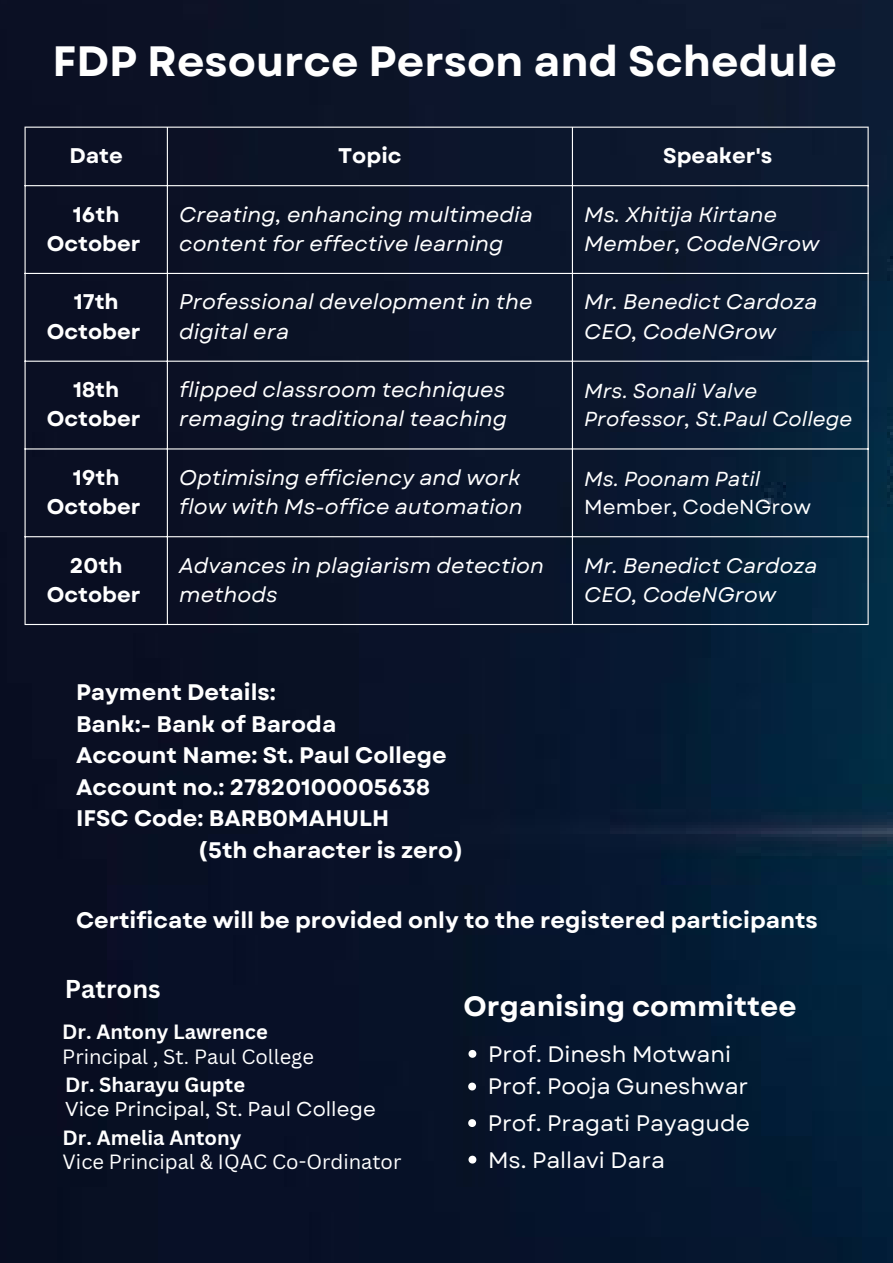
<style>
.page{position:relative;width:893px;height:1263px;background:#fff}
.page>*{position:absolute;margin:0;border:0;box-sizing:border-box;transform-origin:0 0}
.t1{font:700 42.38px "Garet";color:#fff}
.t2{font:700 27.97px "Garet";color:#fff}
.t3{font:700 25.12px "Canva Sans";color:#fff}
.t4{font:700 22.5px "Garet";color:#fff}
.t5{font:22.35px "Garet";color:#fff}
.t6{font:italic 21.23px/29.2px "Garet";color:#fff}
.t7{font:700 21.23px/29.2px "Garet";color:#fff;text-align:center}
.t8{font:italic 21px "Garet";color:#fff}
.t9{font:italic 20.25px "Garet";color:#fff}
.t10{font:20.25px "Garet";color:#fff}
.t11{font:20.1px "Canva Sans";color:#fff}
.t12{font:700 20.1px "Canva Sans";color:#fff}
.t13{font:20.1px "Garet";color:#fff}
</style>
<div class="page">
<img style="left:0;top:0;width:893px;height:1263px">
<hr style="left:25px;top:128px;width:1px;height:496px;background:#fff">
<hr style="left:167px;top:128px;width:1px;height:496px;background:#fff">
<hr style="left:572px;top:128px;width:1px;height:496px;background:#fff">
<hr style="left:867px;top:128px;width:1px;height:496px;background:#fff">
<hr style="left:25px;top:127px;width:843px;height:1px;background:#fff">
<hr style="left:25px;top:185px;width:843px;height:1px;background:#fff">
<hr style="left:25px;top:273px;width:843px;height:1px;background:#fff">
<hr style="left:25px;top:361px;width:843px;height:1px;background:#fff">
<hr style="left:25px;top:448px;width:843px;height:1px;background:#fff">
<hr style="left:25px;top:536px;width:843px;height:1px;background:#fff">
<hr style="left:25px;top:624px;width:843px;height:1px;background:#fff">
<svg style="left:468px;top:1050px;width:8px;height:8px"></svg>
<svg style="left:468px;top:1082px;width:8px;height:8px"></svg>
<svg style="left:468px;top:1156px;width:8px;height:7px"></svg>
<svg style="left:468px;top:1119px;width:8px;height:8px"></svg>
<p class="t1" style="left:52px;top:31px;width:786px">FDP Resource Person and Schedule</p>
<p class="t7" style="left:69px;top:141px;width:55px">Date</p>
<p class="t7" style="left:338px;top:141px;width:65px">Topic</p>
<p class="t7" style="left:663px;top:141px;width:111px">Speaker's</p>
<p class="t7" style="left:47px;top:200px;width:95px">16th<br>October</p>
<p class="t6" style="left:179px;top:200px;width:355px">Creating, enhancing multimedia content for effective learning</p>
<p class="t8" style="left:584px;top:199px;width:194px">Ms. Xhitija Kirtane</p>
<p class="t8" style="left:584px;top:228px;width:237px">Member, CodeNGrow</p>
<p class="t7" style="left:47px;top:287px;width:95px">17th<br>October</p>
<p class="t6" style="left:179px;top:287px;width:355px">Professional development in the digital era</p>
<p class="t8" style="left:584px;top:287px;width:235px">Mr. Benedict Cardoza</p>
<p class="t8" style="left:584px;top:316px;width:193px">CEO, CodeNGrow</p>
<p class="t7" style="left:47px;top:375px;width:95px">18th<br>October</p>
<p class="t6" style="left:179px;top:375px;width:329px">flipped classroom techniques remaging traditional teaching</p>
<p class="t9" style="left:584px;top:376px;width:174px">Mrs. Sonali Valve</p>
<p class="t9" style="left:584px;top:404px;width:269px">Professor, St.Paul College</p>
<p class="t7" style="left:47px;top:463px;width:95px">19th<br>October</p>
<p class="t6" style="left:179px;top:463px;width:345px">Optimising efficiency and work flow with Ms-office automation</p>
<p class="t9" style="left:584px;top:464px;width:178px">Ms. Poonam Patil</p>
<p class="t10" style="left:584px;top:492px;width:228px">Member, CodeNGrow</p>
<p class="t7" style="left:47px;top:551px;width:95px">20th<br>October</p>
<p class="t6" style="left:179px;top:551px;width:366px">Advances in plagiarism detection methods</p>
<p class="t8" style="left:584px;top:550px;width:235px">Mr. Benedict Cardoza</p>
<p class="t8" style="left:584px;top:579px;width:193px">CEO, CodeNGrow</p>
<p class="t4" style="left:76px;top:676px;width:201px">Payment Details:</p>
<p class="t4" style="left:76px;top:707px;width:262px">Bank:- Bank of Baroda</p>
<p class="t4" style="left:76px;top:739px;width:372px">Account Name: St. Paul College</p>
<p class="t4" style="left:76px;top:770px;width:356px">Account no.: 27820100005638</p>
<p class="t4" style="left:76px;top:802px;width:315px">IFSC Code: BARB0MAHULH</p>
<p class="t4" style="left:198px;top:833px;width:267px">(5th character is zero)</p>
<p class="t4" style="left:76px;top:904px;width:743px">Certificate will be provided only to the registered participants</p>
<p class="t3" style="left:65px;top:971px;width:97px">Patrons</p>
<p class="t12" style="left:62px;top:1017px;width:207px">Dr. Antony Lawrence</p>
<p class="t11" style="left:62px;top:1042px;width:253px">Principal , St. Paul College</p>
<p class="t12" style="left:65px;top:1070px;width:181px">Dr. Sharayu Gupte</p>
<p class="t13" style="left:65px;top:1094px;width:312px">Vice Principal, St. Paul College</p>
<p class="t12" style="left:63px;top:1123px;width:180px">Dr. Amelia Antony</p>
<p class="t11" style="left:63px;top:1148px;width:340px">Vice Principal &amp; IQAC Co-Ordinator</p>
<p class="t2" style="left:463px;top:986px;width:334px">Organising committee</p>
<p class="t5" style="left:488px;top:1038px;width:245px">Prof. Dinesh Motwani</p>
<p class="t5" style="left:488px;top:1070px;width:262px">Prof. Pooja Guneshwar</p>
<p class="t5" style="left:488px;top:1107px;width:264px">Prof. Pragati Payagude</p>
<p class="t5" style="left:488px;top:1143px;width:179px">Ms. Pallavi Dara</p>
</div>
